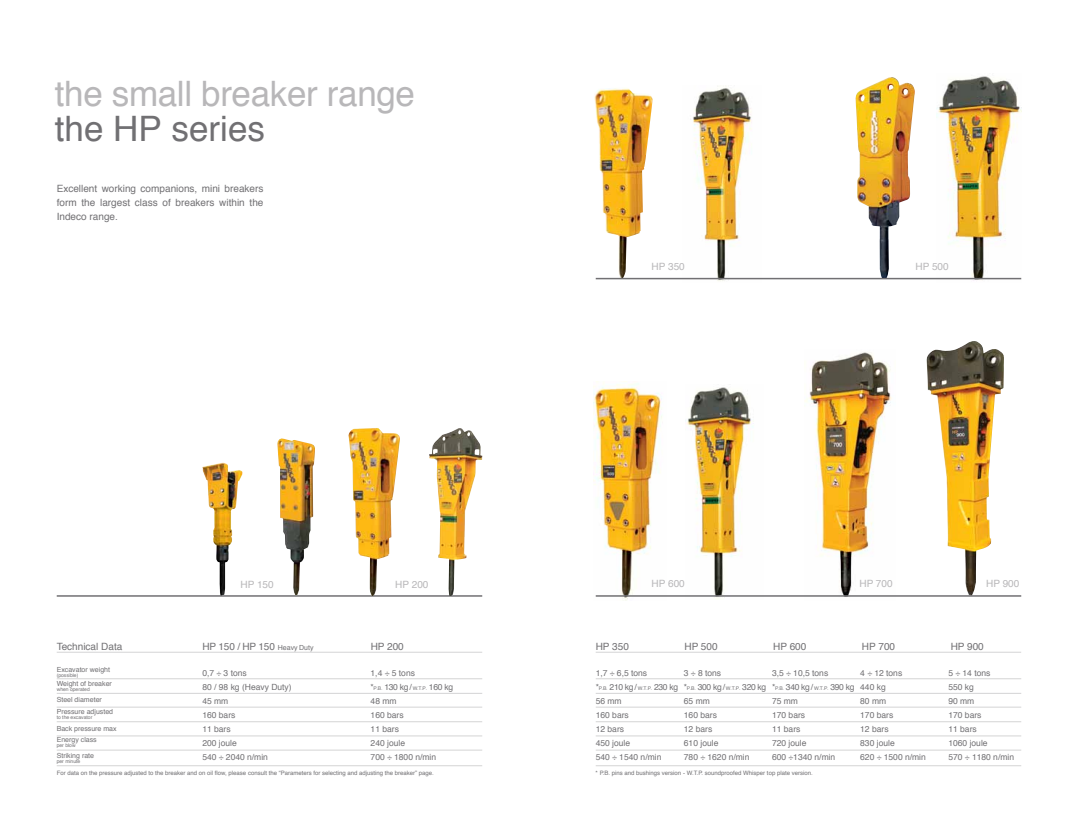
<style>
.page{position:relative;width:1078px;height:823px;background:#fff}
.page>*{position:absolute;margin:0;border:0;box-sizing:border-box;transform-origin:0 0}
.t1{font:35px "Helvetica";letter-spacing:-.01em;color:#b8b7b9}
.t2{font:35px "Helvetica";color:#717073}
.t3{font:10px/14px "Helvetica";color:#717073;text-align:justify}
.t4{font:10px "Helvetica";color:#b8b7b9}
.t5{font:8.5px/14px "Helvetica";color:#717073}
.t6{font:7px/11.9px "Helvetica";color:#717073}
.t7{font:6px "Helvetica";color:#717073}
.t8{font:5px "Helvetica";color:#717073}
.s1{font-size:7px}
.s2{font-size:5px}
</style>
<div class="page">
<hr style="left:57px;top:764px;width:425px;height:1px;background:#d4d4d5">
<hr style="left:595px;top:764px;width:425px;height:1px;background:#d4d4d5">
<hr style="left:57px;top:749px;width:425px;height:1px;background:#d4d4d5">
<hr style="left:595px;top:749px;width:425px;height:1px;background:#d4d4d5">
<hr style="left:57px;top:735px;width:425px;height:1px;background:#d4d4d5">
<hr style="left:595px;top:735px;width:425px;height:1px;background:#d4d4d5">
<hr style="left:57px;top:720px;width:425px;height:1px;background:#d4d4d5">
<hr style="left:595px;top:720px;width:425px;height:1px;background:#d4d4d5">
<hr style="left:57px;top:706px;width:425px;height:1px;background:#d4d4d5">
<hr style="left:595px;top:706px;width:425px;height:1px;background:#d4d4d5">
<hr style="left:57px;top:692px;width:425px;height:1px;background:#d4d4d5">
<hr style="left:595px;top:692px;width:425px;height:1px;background:#d4d4d5">
<hr style="left:57px;top:677px;width:425px;height:1px;background:#d4d4d5">
<hr style="left:595px;top:677px;width:425px;height:1px;background:#d4d4d5">
<hr style="left:57px;top:651px;width:425px;height:1px;background:#d4d4d5">
<hr style="left:595px;top:651px;width:425px;height:1px;background:#d4d4d5">
<hr style="left:57px;top:595px;width:425px;height:1px;background:#717073">
<img style="left:429px;top:428px;width:53px;height:167px">
<img style="left:277px;top:438px;width:38px;height:157px">
<img style="left:202px;top:462px;width:40px;height:133px">
<img style="left:348px;top:428px;width:52px;height:167px">
<img style="left:594px;top:88px;width:59px;height:190px">
<img style="left:682px;top:88px;width:79px;height:193px">
<img style="left:855px;top:77px;width:59px;height:201px">
<img style="left:936px;top:76px;width:84px;height:205px">
<hr style="left:595px;top:278px;width:425px;height:1px;background:#717073">
<img style="left:593px;top:381px;width:73px;height:219px">
<img style="left:685px;top:387px;width:77px;height:211px">
<img style="left:803px;top:352px;width:92px;height:245px">
<img style="left:926px;top:341px;width:77px;height:254px">
<hr style="left:595px;top:595px;width:425px;height:1px;background:#717073">
<h1 class="t1" style="left:55px;top:66px;width:361px">the small breaker range</h1>
<h1 class="t2" style="left:55px;top:101px;width:212px">the HP series</h1>
<p class="t3" style="left:57px;top:182px;width:208px">Excellent working companions, mini breakers form the largest class of breakers within the Indeco range.</p>
<p class="t4" style="left:240px;top:576px;width:35px">HP 150</p>
<p class="t4" style="left:395px;top:576px;width:35px">HP 200</p>
<p class="t4" style="left:651px;top:259px;width:35px">HP 350</p>
<p class="t4" style="left:915px;top:259px;width:35px">HP 500</p>
<p class="t4" style="left:651px;top:576px;width:35px">HP 600</p>
<p class="t4" style="left:859px;top:576px;width:35px">HP 700</p>
<p class="t4" style="left:985px;top:576px;width:35px">HP 900</p>
<p class="t3" style="left:57px;top:639px;width:67px">Technical Data</p>
<p class="t6" style="left:57px;top:663px;width:55px">Excavator weight</p>
<p class="t8" style="left:57px;top:671px;width:23px">(possible)</p>
<p class="t6" style="left:57px;top:677px;width:57px">Weight of breaker</p>
<p class="t8" style="left:57px;top:684px;width:35px">when operated</p>
<p class="t6" style="left:57px;top:693px;width:58px">Steel diameter<br>Pressure adjusted</p>
<p class="t8" style="left:57px;top:713px;width:37px">to the excavator</p>
<p class="t6" style="left:57px;top:722px;width:61px;line-height:11.3px">Back pressure max<br>Energy class</p>
<p class="t8" style="left:57px;top:741px;width:20px">per blow</p>
<p class="t6" style="left:57px;top:749px;width:39px">Striking rate</p>
<p class="t8" style="left:57px;top:756px;width:25px">per minute</p>
<p class="t3" style="left:202px;top:639px;width:113px">HP 150 / HP 150 <span class="s1">Heavy Duty</span></p>
<p class="t3" style="left:370px;top:639px;width:35px">HP 200</p>
<p class="t3" style="left:595px;top:639px;width:35px">HP 350</p>
<p class="t3" style="left:684px;top:639px;width:35px">HP 500</p>
<p class="t3" style="left:773px;top:639px;width:35px">HP 600</p>
<p class="t3" style="left:861px;top:639px;width:35px">HP 700</p>
<p class="t3" style="left:950px;top:639px;width:35px">HP 900</p>
<p class="t5" style="left:202px;top:666px;width:91px">0,7 ÷ 3 tons<br>80 / 98 kg (Heavy Duty)<br>45 mm<br>160 bars<br>11 bars<br>200 joule<br>540 ÷ 2040 n/min</p>
<p class="t5" style="left:370px;top:666px;width:84px">1,4 ÷ 5 tons<br>*<span class="s2">P.B.</span> 130 kg/ <span class="s2">W.T.P.</span> 160 kg<br>48 mm<br>160 bars<br>11 bars<br>240 joule<br>700 ÷ 1800 n/min</p>
<p class="t5" style="left:595px;top:666px;width:84px">1,7 ÷ 6,5 tons<br>*<span class="s2">P.B.</span> 210 kg/ <span class="s2">W.T.P.</span> 230 kg<br>56 mm<br>160 bars<br>12 bars<br>450 joule<br>540 ÷ 1540 n/min</p>
<p class="t5" style="left:683px;top:666px;width:84px">3 ÷ 8 tons<br>*<span class="s2">P.B.</span> 300 kg/ <span class="s2">W.T.P.</span> 320 kg<br>65 mm<br>160 bars<br>12 bars<br>610 joule<br>780 ÷ 1620 n/min</p>
<p class="t5" style="left:771px;top:666px;width:84px">3,5 ÷ 10,5 tons<br>*<span class="s2">P.B.</span> 340 kg/ <span class="s2">W.T.P.</span> 390 kg<br>75 mm<br>170 bars<br>11 bars<br>720 joule<br>600 ÷1340 n/min</p>
<p class="t5" style="left:860px;top:666px;width:67px">4 ÷ 12 tons<br>440 kg<br>80 mm<br>170 bars<br>12 bars<br>830 joule<br>620 ÷ 1500 n/min</p>
<p class="t5" style="left:948px;top:666px;width:67px">5 ÷ 14 tons<br>550 kg<br>90 mm<br>170 bars<br>11 bars<br>1060 joule<br>570 ÷ 1180 n/min</p>
<p class="t7" style="left:57px;top:768px;width:378px">For data on the pressure adjusted to the breaker and on oil flow, please consult the “Parameters for selecting and adjusting the breaker” page.</p>
<p class="t7" style="left:595px;top:768px;width:218px">* P.B. pins and bushings version - W.T.P. soundproofed Whisper top plate version.</p>
</div>
